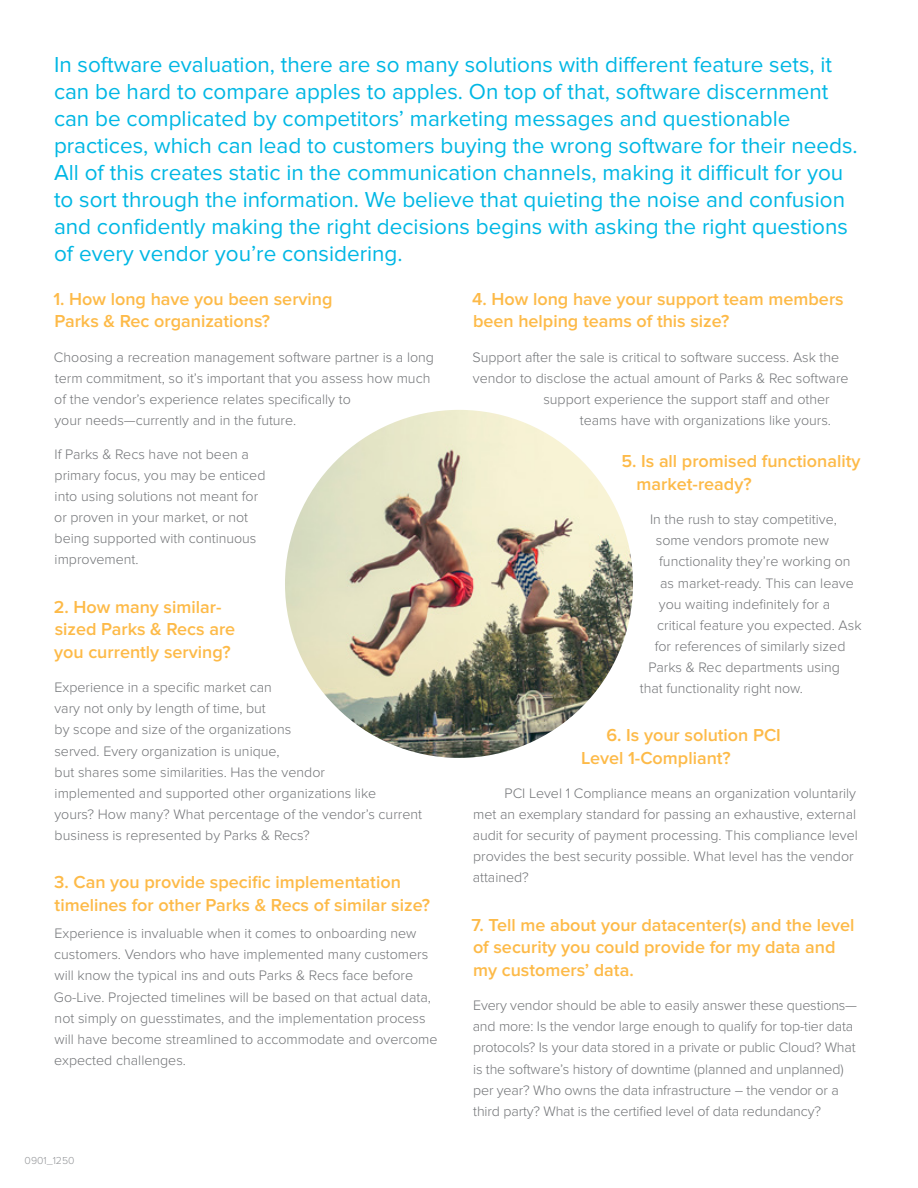
<style>
.page{position:relative;width:918px;height:1188px;background:#fff}
.page>*{position:absolute;margin:0;border:0;box-sizing:border-box;transform-origin:0 0}
.t1{font:22.5px/27px "Proxima Nova";color:#00b7e4}
.t2{font:600 18px/22.5px "Proxima Nova";color:#fdba48}
.t3{font:300 14.25px/21px "Proxima Nova";color:#727477}
.t4{font:300 10.5px "Proxima Nova";color:#939598}
</style>
<div class="page">
<img style="left:285px;top:410px;width:348px;height:348px;border-radius:174px">
<p class="t1" style="left:54px;top:51px;width:805px">In software evaluation, there are so many solutions with different feature sets, it can be hard to compare apples to apples. On top of that, software discernment can be complicated by competitors’ marketing messages and questionable practices, which can lead to customers buying the wrong software for their needs.<br>All of this creates static in the communication channels, making it difficult for you to sort through the information. We believe that quieting the noise and confusion and confidently making the right decisions begins with asking the right questions of every vendor you’re considering.</p>
<p class="t2" style="left:53px;top:288px;width:281px">1. How long have you been serving<br>Parks &amp; Rec organizations?</p>
<p class="t3" style="left:54px;top:347px;width:382px">Choosing a recreation management software partner is a long term commitment, so it’s important that you assess how much of the vendor’s experience relates specifically to<br>your needs—currently and in the future.</p>
<p class="t3" style="left:54px;top:444px;width:213px">If Parks &amp; Recs have not been a primary focus, you may be enticed into using solutions not meant for or proven in your market, or not being supported with continuous improvement.</p>
<p class="t2" style="left:54px;top:596px;width:183px">2. How many similar&shy;sized Parks &amp; Recs are you currently serving?</p>
<p class="t3" style="left:54px;top:677px;width:369px">Experience in a specific market can<br>vary not only by length of time, but<br>by scope and size of the organizations<br>served. Every organization is unique,<br>but shares some similarities. Has the vendor<br>implemented and supported other organizations like<br>yours? How many? What percentage of the vendor’s current business is represented by Parks &amp; Recs?</p>
<p class="t2" style="left:54px;top:871px;width:378px">3. Can you provide specific implementation timelines for other Parks &amp; Recs of similar size?</p>
<p class="t3" style="left:54px;top:923px;width:385px">Experience is invaluable when it comes to onboarding new customers. Vendors who have implemented many customers will know the typical ins and outs Parks &amp; Recs face before Go-Live. Projected timelines will be based on that actual data, not simply on guesstimates, and the implementation process will have become streamlined to accommodate and overcome expected challenges.</p>
<p class="t4" style="left:25px;top:1154px;width:51px">0901_1250</p>
<p class="t2" style="left:472px;top:288px;width:373px">4. How long have your support team members been helping teams of this size?</p>
<p class="t3" style="left:473px;top:347px;width:368px">Support after the sale is critical to software success. Ask the</p>
<p class="t3" style="left:473px;top:368px;width:377px">vendor to disclose the actual amount of Parks &amp; Rec software</p>
<p class="t3" style="left:543px;top:389px;width:288px">support experience the support staff and other</p>
<p class="t3" style="left:580px;top:410px;width:253px">teams have with organizations like yours.</p>
<p class="t2" style="left:637px;top:451px;width:225px;text-indent:-15px">5. Is all promised functionality market-ready?</p>
<p class="t3" style="left:650px;top:509px;width:188px">I n the rush to stay competitive,</p>
<p class="t3" style="left:656px;top:530px;width:175px">some vendors promote new</p>
<p class="t3" style="left:659px;top:551px;width:193px">functionality they’re working on</p>
<p class="t3" style="left:660px;top:572px;width:195px">as market-ready. This can leave</p>
<p class="t3" style="left:659px;top:593px;width:173px">you waiting indefinitely for a</p>
<p class="t3" style="left:657px;top:614px;width:206px">critical feature you expected. Ask</p>
<p class="t3" style="left:655px;top:635px;width:192px">for references of similarly sized</p>
<p class="t3" style="left:649px;top:656px;width:193px">Parks &amp; Rec departments using</p>
<p class="t3" style="left:640px;top:677px;width:165px">that functionality right now.</p>
<p class="t2" style="left:581px;top:724px;width:182px;text-indent:25px">6. Is your solution PCI<br>Level 1-Compliant?</p>
<p class="t3" style="left:473px;top:783px;width:387px;text-indent:32px">PCI Level 1 Compliance means an organization voluntarily met an exemplary standard for passing an exhaustive, external audit for security of payment processing. This compliance level provides the best security possible. What level has the vendor attained?</p>
<p class="t2" style="left:472px;top:914px;width:384px">7. Tell me about your datacenter(s) and the level of security you could provide for my data and my customers’ data.</p>
<p class="t3" style="left:473px;top:995px;width:386px">Every vendor should be able to easily answer these questions— and more: Is the vendor large enough to qualify for top-tier data protocols? Is your data stored in a private or public Cloud? What is the software’s history of downtime (planned and unplanned) per year? Who owns the data infrastructure – the vendor or a third party? What is the certified level of data redundancy?</p>
</div>
